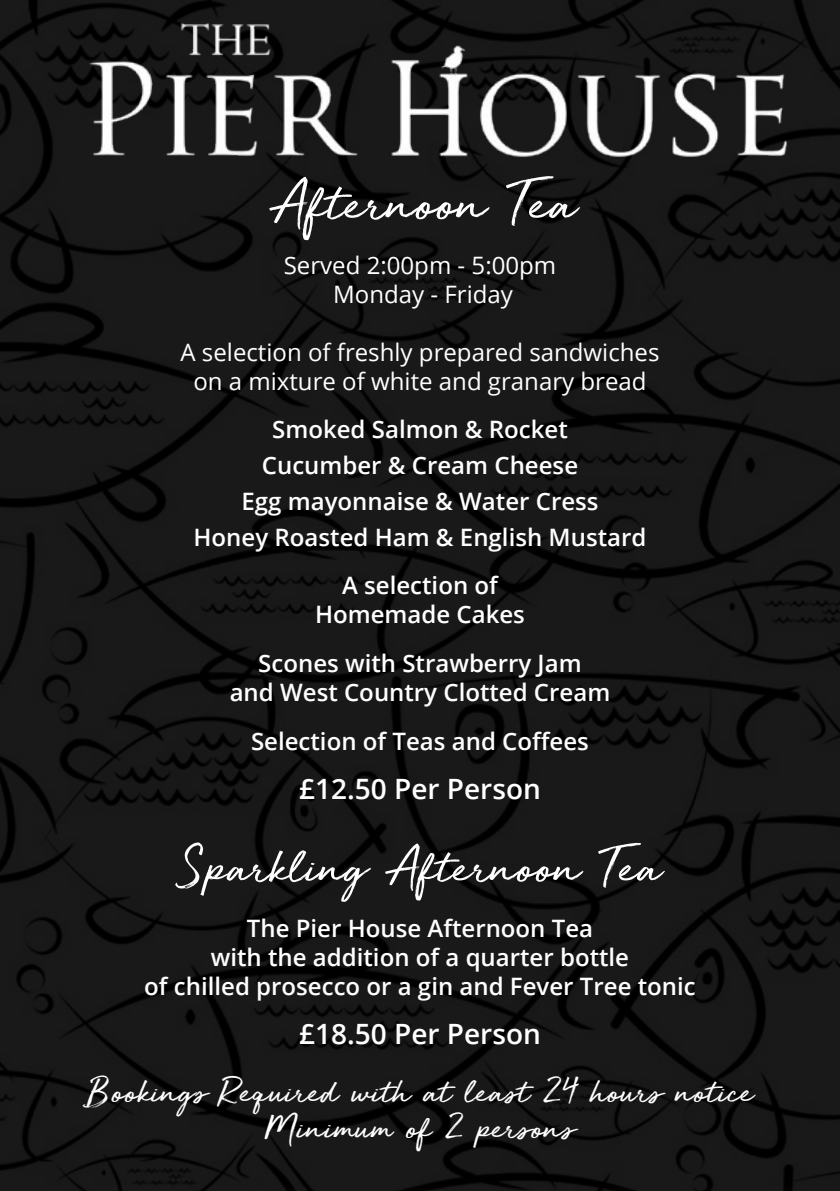
<style>
.page{position:relative;width:840px;height:1191px;background:#fff}
.page>*{position:absolute;margin:0;border:0;box-sizing:border-box;transform-origin:0 0}
.t1{font:60px "Golden Plains";color:#fff}
.t2{font:54px "Golden Plains";color:#fff}
.t3{font:38px/36px "Golden Plains";color:#fff;text-align:center}
.t4{font:600 28px "Open Sans";color:#fff}
.t5{font:600 24px/28.8px "Open Sans";color:#fff;text-align:center}
.t6{font:24px/28.8px "Open Sans";color:#fff;text-align:center}
</style>
<div class="page">
<img style="left:0;top:0;width:839px;height:1191px">
<img style="left:57px;top:0;width:748px;height:174px">
<h1 class="t1" style="left:269px;top:173px;width:308px">Afternoon Tea</h1>
<p class="t6" style="left:283px;top:250px;width:274px">Served 2:00pm - 5:00pm<br>Monday - Friday</p>
<p class="t6" style="left:180px;top:337px;width:480px">A selection of freshly prepared sandwiches on a mixture of white and granary bread</p>
<p class="t5" style="left:193px;top:410px;width:454px;line-height:36px">Smoked Salmon &amp; Rocket<br>Cucumber &amp; Cream Cheese<br>Egg mayonnaise &amp; Water Cress<br>Honey Roasted Ham &amp; English Mustard</p>
<p class="t5" style="left:315px;top:571px;width:211px">A selection of<br>Homemade Cakes</p>
<p class="t5" style="left:229px;top:648px;width:382px">Scones with Strawberry Jam<br>and West Country Clotted Cream</p>
<p class="t5" style="left:251px;top:726px;width:339px">Selection of Teas and Coffees</p>
<p class="t4" style="left:299px;top:770px;width:243px">£12.50 Per Person</p>
<h2 class="t2" style="left:179px;top:840px;width:483px">Sparkling Afternoon Tea</h2>
<p class="t5" style="left:144px;top:913px;width:552px">The Pier House Afternoon Tea<br>with the addition of a quarter bottle<br>of chilled prosecco or a gin and Fever Tree tonic</p>
<p class="t4" style="left:299px;top:1014px;width:243px">£18.50 Per Person</p>
<h3 class="t3" style="left:86px;top:1077px;width:668px">Bookings Required with at least 24 hours notice<br>Minimum of 2 persons</h3>
</div>
